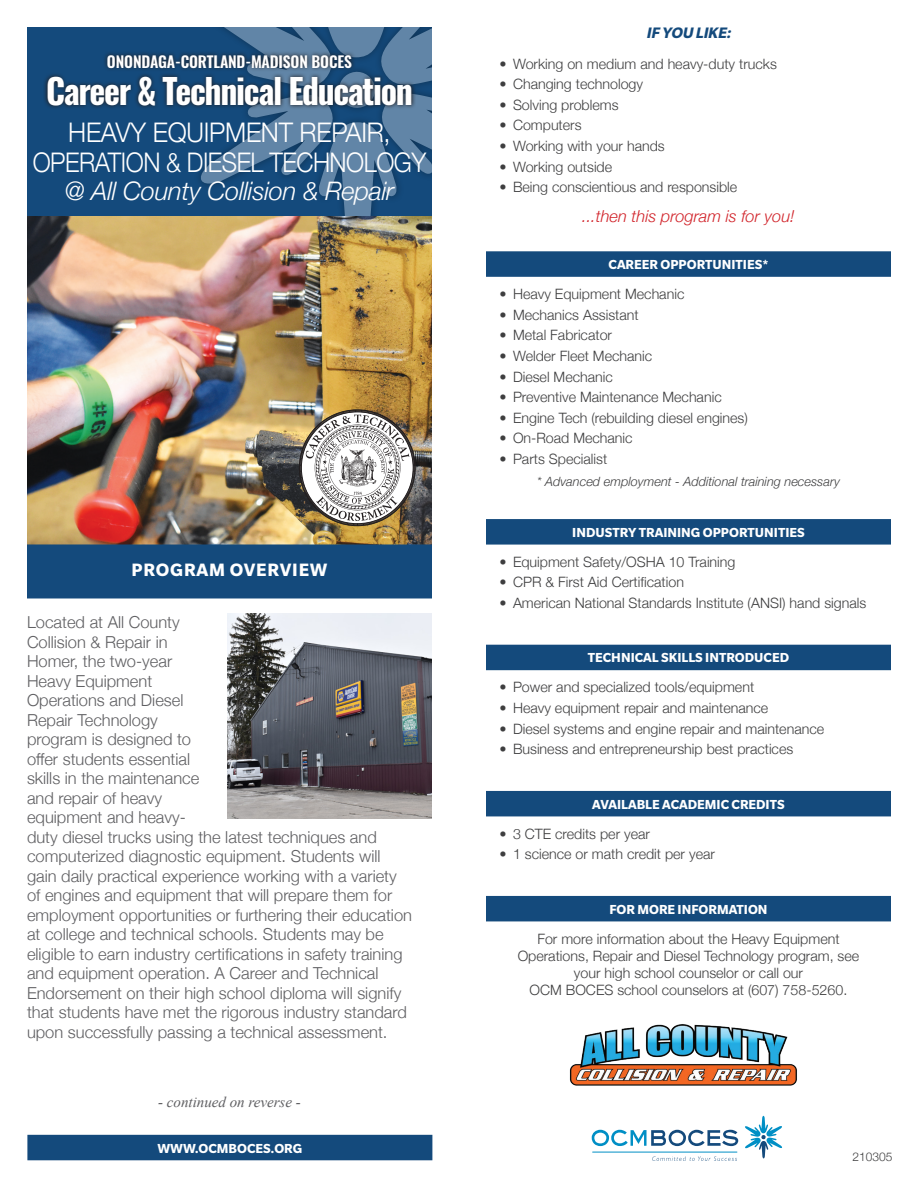
<style>
.page{position:relative;width:918px;height:1188px;background:#fff}
.page>*{position:absolute;margin:0;border:0;box-sizing:border-box;transform-origin:0 0}
.t1{font:700 34.5px "Oswald";letter-spacing:-.04em;color:#fff}
.text{font:300 27px/30px "Helvetica Neue";letter-spacing:-.02em;color:#fff;text-align:center;scale:.95 1}
.text-2{font:italic 300 25.5px "Helvetica Neue";letter-spacing:-.01em;color:#fff}
.blue_banner_big{font:700 19.5px "Slate Pro";letter-spacing:.04em;color:#fff}
.overview{font:300 16.5px/19.5px "Helvetica Neue";color:#5f5f62}
.overview-2{font:italic 300 16.5px "Helvetica Neue";color:#d1232a}
.overview_tight{font:italic 700 16.5px "Slate Pro";color:#144a7c}
.t2{font:600 15.45px "Oswald";letter-spacing:-.01em;color:#fff}
.text_centered{font:italic 15px "Times New Roman";color:#5f5f62}
.text_centered-2{font:300 14.25px/17.2px "Helvetica Neue";color:#3e3e3f;text-align:center}
.blue_banner_small{font:700 14.25px "Slate Pro";color:#fff}
.italic_fine_print{font:italic 300 12.75px "Helvetica Neue";color:#3e3e3f}
.list_2{font:300 12px "Helvetica Neue";color:#3e3e3f}
</style>
<div class="page">
<div style="left:27px;top:1135px;width:405px;height:25px;background:#144a7c"></div>
<div style="left:27px;top:27px;width:405px;height:189px;background:#144a7c"></div>
<svg style="left:199px;top:27px;width:233px;height:189px"></svg>
<svg style="left:44px;top:51px;width:372px;height:59px"></svg>
<svg style="left:592px;top:1130px;width:146px;height:16px"></svg>
<svg style="left:745px;top:1116px;width:37px;height:42px"></svg>
<svg style="left:652px;top:1156px;width:85px;height:5px"></svg>
<hr style="left:593px;top:1152px;width:144px;height:1px;background:#008fc5">
<img style="left:27px;top:216px;width:405px;height:328px">
<div style="left:27px;top:544px;width:405px;height:54px;background:#144a7c"></div>
<div style="left:486px;top:251px;width:405px;height:26px;background:#144a7c"></div>
<div style="left:486px;top:519px;width:405px;height:26px;background:#144a7c"></div>
<div style="left:486px;top:645px;width:405px;height:25px;background:#144a7c"></div>
<div style="left:486px;top:791px;width:405px;height:25px;background:#144a7c"></div>
<div style="left:486px;top:896px;width:405px;height:25px;background:#144a7c"></div>
<svg style="left:299px;top:409px;width:117px;height:117px"></svg>
<img style="left:569px;top:1024px;width:228px;height:62px">
<img style="left:227px;top:614px;width:205px;height:204px">
<p class="t2" style="left:107px;top:54px;width:247px">ONONDAGA-CORTLAND-MADISON BOCES</p>
<h1 class="t1" style="left:46px;top:73px;width:368px">Career &amp; Technical Education</h1>
<p class="text" style="left:33px;top:115px;width:416px">HEAVY EQUIPMENT REPAIR,<br>OPERATION &amp; DIESEL TECHNOLOGY</p>
<p class="text-2" style="left:65px;top:171px;width:331px">@ All County Collision &amp; Repair</p>
<p class="blue_banner_big" style="left:131px;top:559px;width:198px">PROGRAM OVERVIEW</p>
<p class="overview" style="left:27px;top:611px;width:387px">Located at All County<br>Collision &amp; Repair in<br>Homer, the two-year<br>Heavy Equipment<br>Operations and Diesel<br>Repair Technology<br>program is designed to<br>offer students essential<br>skills in the maintenance<br>and repair of heavy<br>equipment and heavy-<br>duty diesel trucks using the latest techniques and computerized diagnostic equipment. Students will gain daily practical experience working with a variety of engines and equipment that will prepare them for employment opportunities or furthering their education at college and technical schools. Students may be eligible to earn industry certifications in safety training and equipment operation. A Career and Technical Endorsement on their high school diploma will signify that students have met the rigorous industry standard upon successfully passing a technical assessment.</p>
<p class="text_centered" style="left:158px;top:1091px;width:144px">- continued on reverse -</p>
<p class="blue_banner_small" style="left:157px;top:1140px;width:147px">WWW.OCMBOCES.ORG</p>
<p class="overview_tight" style="left:646px;top:23px;width:89px">IF YOU LIKE:</p>
<p class="text_centered-2" style="left:500px;top:54px;width:279px">• Working on medium and heavy-duty trucks</p>
<p class="text_centered-2" style="left:500px;top:74px;width:145px">• Changing technology</p>
<p class="text_centered-2" style="left:500px;top:95px;width:121px">• Solving problems</p>
<p class="text_centered-2" style="left:500px;top:116px;width:84px">• Computers</p>
<p class="text_centered-2" style="left:500px;top:136px;width:167px">• Working with your hands</p>
<p class="text_centered-2" style="left:500px;top:157px;width:114px">• Working outside</p>
<p class="text_centered-2" style="left:500px;top:178px;width:239px">• Being conscientious and responsible</p>
<p class="overview-2" style="left:582px;top:203px;width:214px">...then this program is for you!</p>
<p class="blue_banner_small" style="left:609px;top:257px;width:161px">CAREER OPPORTUNITIES*</p>
<p class="text_centered-2" style="left:500px;top:284px;width:186px">• Heavy Equipment Mechanic</p>
<p class="text_centered-2" style="left:500px;top:305px;width:141px">• Mechanics Assistant</p>
<p class="text_centered-2" style="left:500px;top:326px;width:114px">• Metal Fabricator</p>
<p class="text_centered-2" style="left:500px;top:346px;width:154px">• Welder Fleet Mechanic</p>
<p class="text_centered-2" style="left:500px;top:367px;width:115px">• Diesel Mechanic</p>
<p class="text_centered-2" style="left:500px;top:387px;width:224px">• Preventive Maintenance Mechanic</p>
<p class="text_centered-2" style="left:500px;top:408px;width:250px">• Engine Tech (rebuilding diesel engines)</p>
<p class="text_centered-2" style="left:500px;top:429px;width:135px">• On-Road Mechanic</p>
<p class="text_centered-2" style="left:500px;top:449px;width:109px">• Parts Specialist</p>
<p class="italic_fine_print" style="left:537px;top:471px;width:304px">* Advanced employment - Additional training necessary</p>
<p class="blue_banner_small" style="left:572px;top:524px;width:234px">INDUSTRY TRAINING OPPORTUNITIES</p>
<p class="text_centered-2" style="left:500px;top:552px;width:238px">• Equipment Safety/OSHA 10 Training</p>
<p class="text_centered-2" style="left:500px;top:573px;width:186px">• CPR &amp; First Aid Certification</p>
<p class="text_centered-2" style="left:500px;top:593px;width:368px">• American National Standards Institute (ANSI) hand signals</p>
<p class="blue_banner_small" style="left:588px;top:650px;width:203px">TECHNICAL SKILLS INTRODUCED</p>
<p class="text_centered-2" style="left:500px;top:678px;width:256px">• Power and specialized tools/equipment</p>
<p class="text_centered-2" style="left:500px;top:698px;width:270px">• Heavy equipment repair and maintenance</p>
<p class="text_centered-2" style="left:500px;top:719px;width:326px">• Diesel systems and engine repair and maintenance</p>
<p class="text_centered-2" style="left:500px;top:740px;width:295px">• Business and entrepreneurship best practices</p>
<p class="blue_banner_small" style="left:592px;top:796px;width:194px">AVAILABLE ACADEMIC CREDITS</p>
<p class="text_centered-2" style="left:500px;top:824px;width:152px">• 3 CTE credits per year</p>
<p class="text_centered-2" style="left:500px;top:845px;width:217px">• 1 science or math credit per year</p>
<p class="blue_banner_small" style="left:609px;top:901px;width:160px">FOR MORE INFORMATION</p>
<p class="text_centered-2" style="left:518px;top:929px;width:343px">For more information about the Heavy Equipment Operations, Repair and Diesel Technology program, see your high school counselor or call our<br>OCM BOCES school counselors at (607) 758-5260.</p>
<p class="list_2" style="left:851px;top:1146px;width:42px">180301</p>
<p class="list_2" style="left:852px;top:1147px;width:42px">210305</p>
</div>
